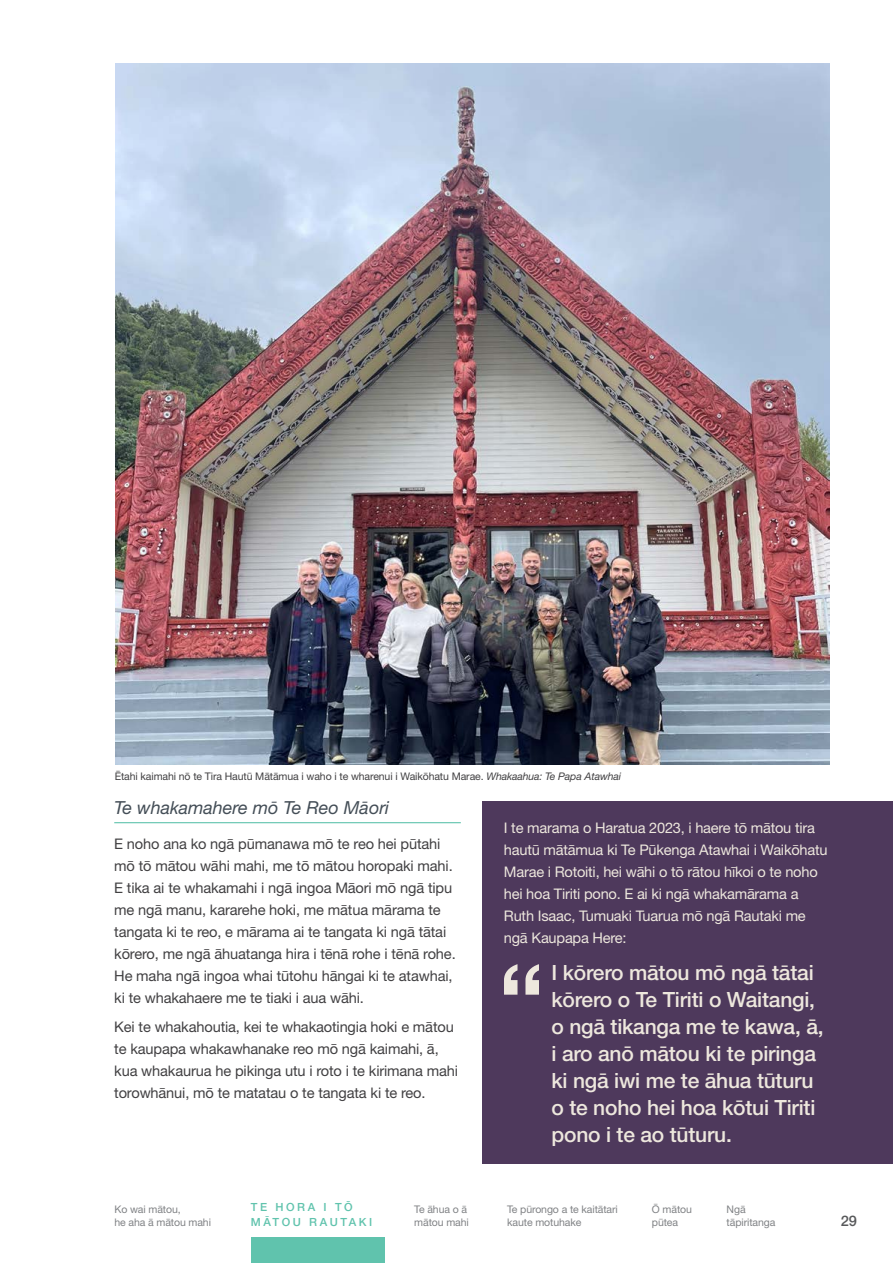
<style>
.page{position:relative;width:893px;height:1263px;background:#fff}
.page>*{position:absolute;margin:0;border:0;box-sizing:border-box;transform-origin:0 0}
.t1{font:500 108px "Helvetica Neue LT Pro";color:#ede7dd}
.t2{font:500 21px/27px "Helvetica Neue LT Pro";letter-spacing:-.01em;color:#ede7dd}
.t3{font:italic 18px "Helvetica Neue LT Pro";color:#444e57}
.t4{font:14.7px/21.9px "Helvetica Neue LT Pro";letter-spacing:-.01em;color:#414042}
.t5{font:14.7px/21.9px "Helvetica Neue LT Pro";letter-spacing:-.015em;color:#ede7dd}
.t6{font:500 14.7px "Helvetica Neue LT Pro";color:#58595b}
.t7{font:500 11.25px/15px "Helvetica Neue LT Pro";letter-spacing:.23em;color:#60c3ad}
.t8{font:10.5px/13.5px "Helvetica Neue LT Pro";letter-spacing:-.01em;color:#808285}
.t9{font:10.5px "Helvetica Neue LT Pro";letter-spacing:-.01em;color:#414042}
.s1{font-style:italic}
</style>
<div class="page">
<hr style="left:114px;top:822px;width:347px;height:1px;background:#60c3ad">
<img style="left:115px;top:64px;width:714px;height:700px">
<div style="left:483px;top:801px;width:410px;height:363px;background:#4e395c"></div>
<div style="left:251px;top:1237px;width:133px;height:26px;background:#60c3ad"></div>
<p class="t9" style="left:115px;top:770px;width:508px">Ētahi kaimahi nō te Tira Hautū Mātāmua i waho i te wharenui i Waikōhatu Marae. <span class="s1">Whakaahua: Te Papa Atawhai</span></p>
<p class="t3" style="left:114px;top:797px;width:277px">Te whakamahere mō Te Reo Māori</p>
<p class="t4" style="left:114px;top:833px;width:343px">E noho ana ko ngā pūmanawa mō te reo hei pūtahi mō tō mātou wāhi mahi, me tō mātou horopaki mahi.<br>E tika ai te whakamahi i ngā ingoa Māori mō ngā tipu me ngā manu, kararehe hoki, me mātua mārama te tangata ki te reo, e mārama ai te tangata ki ngā tātai kōrero, me ngā āhuatanga hira i tēnā rohe i tēnā rohe.<br>He maha ngā ingoa whai tūtohu hāngai ki te atawhai, ki te whakahaere me te tiaki i aua wāhi.</p>
<p class="t4" style="left:114px;top:1015px;width:345px">Kei te whakahoutia, kei te whakaotingia hoki e mātou te kaupapa whakawhanake reo mō ngā kaimahi, ā, kua whakaurua he pikinga utu i roto i te kirimana mahi torowhānui, mō te matatau o te tangata ki te reo.</p>
<p class="t5" style="left:504px;top:817px;width:325px">I te marama o Haratua 2023, i haere tō mātou tira hautū mātāmua ki Te Pūkenga Atawhai i Waikōhatu Marae i Rotoiti, hei wāhi o tō rātou hīkoi o te noho hei hoa Tiriti pono. E ai ki ngā whakamārama a Ruth Isaac, Tumuaki Tuarua mō ngā Rautaki me ngā Kaupapa Here:</p>
<h2 class="t2" style="left:551px;top:959px;width:274px">I kōrero mātou mō ngā tātai kōrero o Te Tiriti o Waitangi, o ngā tikanga me te kawa, ā, i aro anō mātou ki te piringa ki ngā iwi me te āhua tūturu o te noho hei hoa kōtui Tiriti pono i te ao tūturu.</h2>
<h1 class="t1" style="left:497px;top:938px;width:49px">“</h1>
<p class="t7" style="left:251px;top:1199px;width:123px">TE HORA I TŌ<br>MĀTOU RAUTAKI</p>
<p class="t8" style="left:414px;top:1202px;width:56px">Te āhua o ā mātou mahi</p>
<p class="t8" style="left:652px;top:1202px;width:42px">Ō mātou pūtea</p>
<p class="t8" style="left:114px;top:1202px;width:98px">Ko wai mātou,<br>he aha ā mātou mahi</p>
<p class="t8" style="left:727px;top:1202px;width:50px">Ngā tāpiritanga</p>
<p class="t8" style="left:507px;top:1202px;width:112px">Te pūrongo a te kaitātari kaute motuhake</p>
<p class="t6" style="left:841px;top:1212px;width:18px">29</p>
</div>
